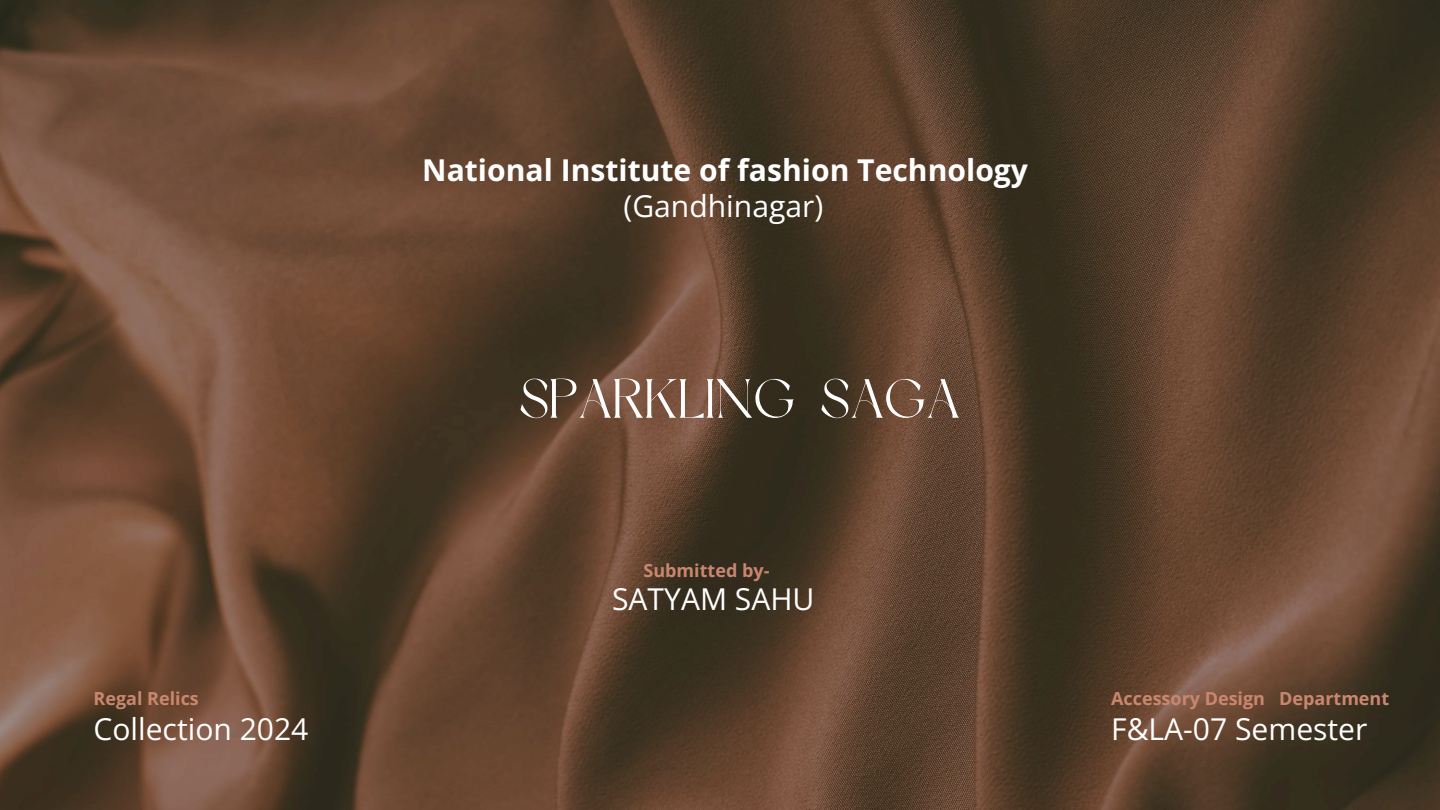
<style>
.page{position:relative;width:1440px;height:810px;background:#fff}
.page>*{position:absolute;margin:0;border:0;box-sizing:border-box;transform-origin:0 0}
.t1{font:55px "Dream Avenue";color:#fff}
.t2{font:30.1px "Open Sans";color:#fff}
.t3{font:700 30.1px "Open Sans";color:#fff}
.t4{font:700 18px "Open Sans";color:#ca8770}
</style>
<div class="page">
<img style="left:0;top:0;width:1440px;height:810px">
<p class="t3" style="left:422px;top:149px;width:607px">National Institute of fashion Technology</p>
<p class="t2" style="left:624px;top:185px;width:201px">(Gandhinagar)</p>
<h1 class="t1" style="left:519px;top:376px;width:443px">SPARKLING SAGA</h1>
<p class="t4" style="left:644px;top:558px;width:127px">Submitted by-</p>
<p class="t2" style="left:612px;top:578px;width:204px">SATYAM SAHU</p>
<p class="t4" style="left:94px;top:686px;width:107px">Regal Relics</p>
<p class="t4" style="left:1111px;top:686px;width:280px">Accessory Design Department</p>
<p class="t2" style="left:94px;top:708px;width:216px">Collection 2024</p>
<p class="t2" style="left:1111px;top:708px;width:258px">F&amp;LA-07 Semester</p>
</div>
